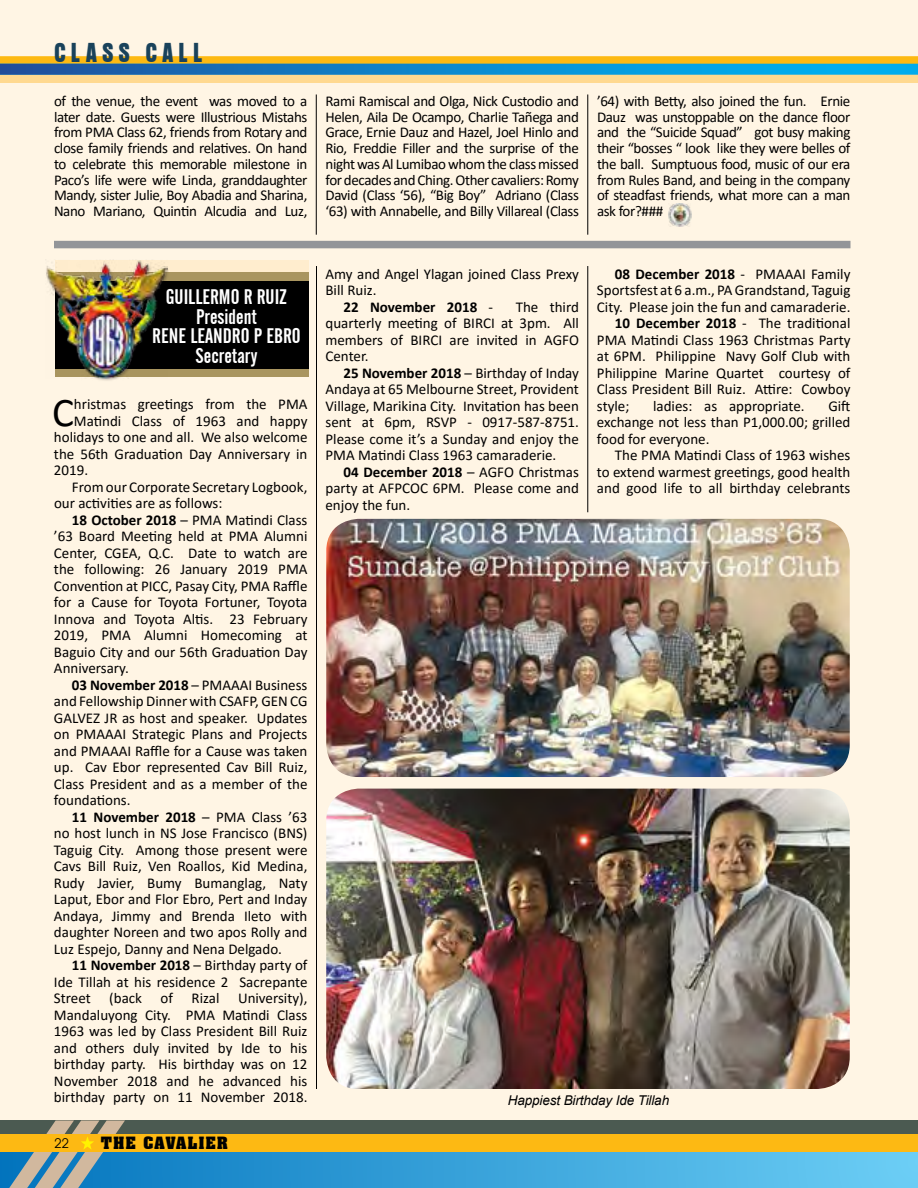
<style>
.page{position:relative;width:918px;height:1188px;background:#fff5e4}
.page>*{position:absolute;margin:0;border:0;box-sizing:border-box;transform-origin:0 0}
.t1{font:40.95px "Calibri";color:#000}
.t2{font:24px "Aura";letter-spacing:.2em;color:#19425b}
.t3{font:21px/19.5px "Alternate Gothic No 2 BT";color:#fff;text-align:center}
.t4{font:700 16.5px "Aachen BT";letter-spacing:.05em;color:#000}
.t5{font:15px/15.8px "Calibri";color:#000;text-align:justify}
.t6{font:700 15px "Calibri";color:#000}
.t7{font:italic 13.5px "Arial";letter-spacing:-.01em;color:#000}
.t8{font:13.5px "Avant Garde IT Cby BT";color:#000}
.s1{font-weight:700}
.s2{font-weight:400}
</style>
<div class="page">
<div style="left:0;top:63px;width:918px;height:19px;background:#ffd990"></div>
<svg style="left:125px;top:1152px;width:793px;height:36px;background:#3ea7dc"></svg>
<div style="left:0;top:1120px;width:918px;height:14px;background:#4b5a51"></div>
<div style="left:0;top:1134px;width:918px;height:18px;background:#fdb913"></div>
<svg style="left:0;top:1120px;width:125px;height:68px"></svg>
<svg style="left:0;top:56px;width:918px;height:19px;background:#6f9c83"></svg>
<img style="left:326px;top:789px;width:524px;height:300px">
<img style="left:326px;top:519px;width:524px;height:258px">
<hr style="left:588px;top:94px;width:1px;height:141px;background:#000">
<hr style="left:316px;top:95px;width:1px;height:140px;background:#000">
<img style="left:669px;top:204px;width:23px;height:23px">
<div style="left:54px;top:241px;width:796px;height:7px;background:#939598"></div>
<hr style="left:316px;top:266px;width:1px;height:823px;background:#000">
<hr style="left:588px;top:266px;width:1px;height:246px;background:#000">
<div style="left:55px;top:261px;width:253px;height:114px;background:#ffedce"></div>
<div style="left:55px;top:273px;width:253px;height:104px;background:#a9955f"></div>
<div style="left:55px;top:281px;width:253px;height:87px;background:#000"></div>
<div style="left:45px;top:261px;width:124px;height:121px;background:#000;opacity:.3"></div>
<img style="left:45px;top:260px;width:122px;height:118px">
<h2 class="t2" style="left:54px;top:39px;width:150px">CLASS CALL</h2>
<p class="t5" style="left:54px;top:92px;width:255px">of the venue, the event was moved to a later date. Guests were Illustrious Mistahs from PMA Class 62, friends from Rotary and close family friends and relatives. On hand to celebrate this memorable milestone in Paco’s life were wife Linda, granddaughter Mandy, sister Julie, Boy Abadia and Sharina, Nano Mariano, Quintin Alcudia and Luz,</p>
<p class="t5" style="left:326px;top:92px;width:255px">Rami Ramiscal and Olga, Nick Custodio and Helen, Aila De Ocampo, Charlie Tañega and Grace, Ernie Dauz and Hazel, Joel Hinlo and Rio, Freddie Filler and the surprise of the night was Al Lumibao whom the class missed for decades and Ching. Other cavaliers: Romy David (Class ‘56), “Big Boy” Adriano (Class ‘63) with Annabelle, and Billy Villareal (Class</p>
<p class="t5" style="left:597px;top:92px;width:255px">’64) with Betty, also joined the fun. Ernie Dauz was unstoppable on the dance floor and the “Suicide Squad” got busy making their “bosses “ look like they were belles of the ball. Sumptuous food, music of our era from Rules Band, and being in the company of steadfast friends, what more can a man ask for?###</p>
<h3 class="t3" style="left:152px;top:288px;width:150px">GUILLERMO R RUIZ<br>President<br>RENE LEANDRO P EBRO<br>Secretary</h3>
<h1 class="t1" style="left:52px;top:384px;width:23px">C</h1>
<p class="t5" style="left:74px;top:396px;width:235px">hristmas greetings from the PMA</p>
<p class="t5" style="left:74px;top:413px;width:235px">Matindi Class of 1963 and happy</p>
<p class="t5" style="left:54px;top:429px;width:255px">holidays to one and all. We also welcome</p>
<p class="t5" style="left:54px;top:446px;width:255px">the 56th Graduation Day Anniversary in</p>
<p class="t5" style="left:54px;top:462px;width:36px">2019.</p>
<p class="t5" style="left:72px;top:479px;width:237px">From our Corporate Secretary Logbook,</p>
<p class="t5" style="left:54px;top:495px;width:170px">our activities are as follows:</p>
<p class="t5" style="left:72px;top:512px;width:237px"><span class="s1">18 October 2018</span> – PMA Matindi Class</p>
<p class="t5" style="left:54px;top:528px;width:255px">’63 Board Meeting held at PMA Alumni</p>
<p class="t5" style="left:54px;top:545px;width:255px">Center, CGEA, Q.C. Date to watch are</p>
<p class="t5" style="left:54px;top:561px;width:255px">the following: 26 January 2019 PMA</p>
<p class="t5" style="left:54px;top:578px;width:255px">Convention at PICC, Pasay City, PMA Raffle</p>
<p class="t5" style="left:54px;top:594px;width:255px">for a Cause for Toyota Fortuner, Toyota</p>
<p class="t5" style="left:54px;top:611px;width:255px">Innova and Toyota Altis. 23 February</p>
<p class="t5" style="left:54px;top:627px;width:255px">2019, PMA Alumni Homecoming at</p>
<p class="t5" style="left:54px;top:644px;width:255px">Baguio City and our 56th Graduation Day</p>
<p class="t5" style="left:54px;top:660px;width:76px">Anniversary.</p>
<p class="t5" style="left:72px;top:677px;width:237px"><span class="s1">03 November 2018</span> – PMAAAI Business</p>
<p class="t5" style="left:54px;top:693px;width:255px">and Fellowship Dinner with CSAFP, GEN CG</p>
<p class="t5" style="left:54px;top:710px;width:255px">GALVEZ JR as host and speaker. Updates</p>
<p class="t5" style="left:54px;top:726px;width:255px">on PMAAAI Strategic Plans and Projects</p>
<p class="t5" style="left:54px;top:743px;width:255px">and PMAAAI Raffle for a Cause was taken</p>
<p class="t5" style="left:54px;top:759px;width:255px">up. Cav Ebor represented Cav Bill Ruiz,</p>
<p class="t5" style="left:54px;top:776px;width:255px">Class President and as a member of the</p>
<p class="t5" style="left:54px;top:792px;width:78px">foundations.</p>
<p class="t6" style="left:72px;top:808px;width:237px">11 November 2018 <span class="s2">– PMA Class ’63</span></p>
<p class="t5" style="left:54px;top:825px;width:255px">no host lunch in NS Jose Francisco (BNS)</p>
<p class="t5" style="left:54px;top:842px;width:255px">Taguig City. Among those present were</p>
<p class="t5" style="left:54px;top:858px;width:255px">Cavs Bill Ruiz, Ven Roallos, Kid Medina,</p>
<p class="t5" style="left:54px;top:875px;width:255px">Rudy Javier, Bumy Bumanglag, Naty</p>
<p class="t5" style="left:54px;top:891px;width:255px">Laput, Ebor and Flor Ebro, Pert and Inday</p>
<p class="t5" style="left:54px;top:908px;width:255px">Andaya, Jimmy and Brenda Ileto with</p>
<p class="t5" style="left:54px;top:924px;width:255px">daughter Noreen and two apos Rolly and</p>
<p class="t5" style="left:54px;top:941px;width:230px">Luz Espejo, Danny and Nena Delgado.</p>
<p class="t5" style="left:72px;top:957px;width:237px"><span class="s1">11 November 2018</span> – Birthday party of</p>
<p class="t5" style="left:54px;top:974px;width:255px">Ide Tillah at his residence 2 Sacrepante</p>
<p class="t5" style="left:54px;top:990px;width:255px">Street (back of Rizal University),</p>
<p class="t5" style="left:54px;top:1007px;width:255px">Mandaluyong City. PMA Matindi Class</p>
<p class="t5" style="left:54px;top:1023px;width:255px">1963 was led by Class President Bill Ruiz</p>
<p class="t5" style="left:54px;top:1040px;width:255px">and others duly invited by Ide to his</p>
<p class="t5" style="left:54px;top:1056px;width:255px">birthday party. His birthday was on 12</p>
<p class="t5" style="left:54px;top:1073px;width:255px">November 2018 and he advanced his</p>
<p class="t5" style="left:54px;top:1089px;width:255px">birthday party on 11 November 2018.</p>
<p class="t8" style="left:54px;top:1135px;width:17px">22</p>
<p class="t4" style="left:101px;top:1133px;width:129px">THE CAVALIER</p>
<p class="t5" style="left:326px;top:266px;width:255px">Amy and Angel Ylagan joined Class Prexy</p>
<p class="t5" style="left:326px;top:282px;width:53px">Bill Ruiz.</p>
<p class="t6" style="left:344px;top:298px;width:151px">22 November 2018 <span class="s2">-</span></p>
<p class="t5" style="left:326px;top:298px;width:255px;line-height:16.5px;text-indent:190px">The third quarterly meeting of BIRCI at 3pm. All members of BIRCI are invited in AGFO Center.</p>
<p class="t5" style="left:325px;top:364px;width:255px;line-height:16.5px;text-indent:18px"><span class="s1">25 November 2018</span> – Birthday of Inday Andaya at 65 Melbourne Street, Provident Village, Marikina City. Invitation has been sent at 6pm, RSVP - 0917-587-8751.<br>Please come it’s a Sunday and enjoy the PMA Matindi Class 1963 camaraderie.</p>
<p class="t5" style="left:325px;top:463px;width:255px;line-height:16.5px;text-indent:18px"><span class="s1">04 December 2018</span> – AGFO Christmas party at AFPCOC 6PM. Please come and enjoy the fun.</p>
<p class="t6" style="left:615px;top:265px;width:237px">08 December 2018 <span class="s2">- PMAAAI Family</span></p>
<p class="t5" style="left:597px;top:282px;width:255px">Sportsfest at 6 a.m., PA Grandstand, Taguig</p>
<p class="t5" style="left:597px;top:299px;width:255px">City. Please join the fun and camaraderie.</p>
<p class="t5" style="left:615px;top:315px;width:237px"><span class="s1">10 December 2018</span> - The traditional</p>
<p class="t5" style="left:597px;top:332px;width:255px">PMA Matindi Class 1963 Christmas Party</p>
<p class="t5" style="left:597px;top:348px;width:255px">at 6PM. Philippine Navy Golf Club with</p>
<p class="t5" style="left:597px;top:365px;width:255px">Philippine Marine Quartet courtesy of</p>
<p class="t5" style="left:597px;top:381px;width:255px">Class President Bill Ruiz. Attire: Cowboy</p>
<p class="t5" style="left:597px;top:398px;width:34px">style;</p>
<p class="t5" style="left:653px;top:398px;width:153px">ladies: as appropriate.</p>
<p class="t5" style="left:597px;top:397px;width:255px;line-height:16.5px;text-indent:231px">Gift exchange not less than P1,000.00; grilled food for everyone.</p>
<p class="t5" style="left:597px;top:447px;width:255px;line-height:16.5px;text-indent:18px">The PMA Matindi Class of 1963 wishes to extend warmest greetings, good health and good life to all birthday celebrants</p>
<p class="t7" style="left:508px;top:1091px;width:163px">Happiest Birthday Ide Tillah</p>
</div>
